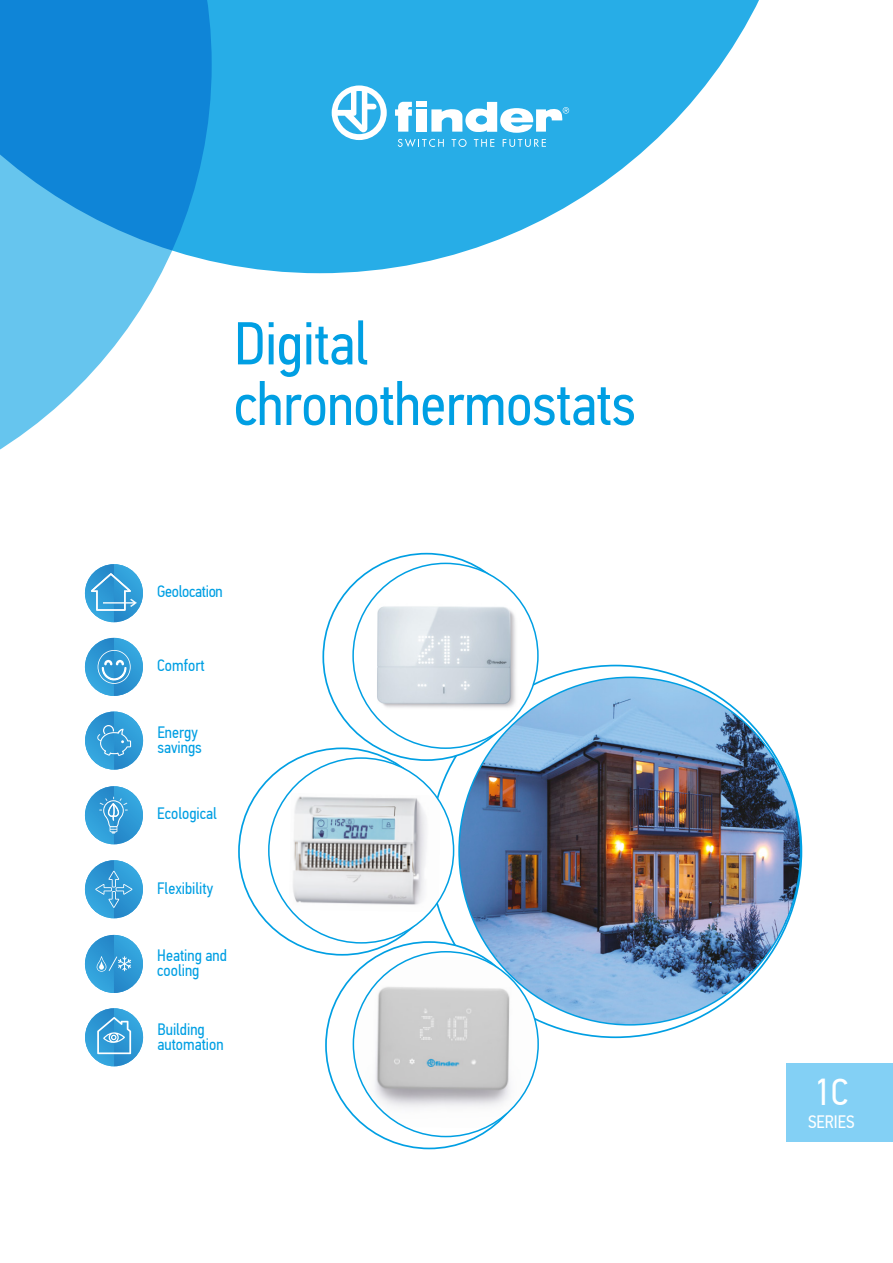
<style>
.page{position:relative;width:893px;height:1263px;background:#fff}
.page>*{position:absolute;margin:0;border:0;box-sizing:border-box;transform-origin:0 0}
.t1{font:60.6px/60.6px "PF Din Text Cond Pro";letter-spacing:-.01em;color:#009fe3}
.t2{font:37.5px "PF Din Text Cond Pro";color:#fff}
.t3{font:18px "PF Din Text Cond Pro";color:#fff}
.t4{font:16.5px/15px "PF Din Text Cond Pro";color:#009fe3}
.t5{font:16.5px "PF Din Text Cond Pro";letter-spacing:-.02em;color:#009fe3}
</style>
<div class="page">
<div style="left:787px;top:1063px;width:106px;height:79px;background:#83d0f5"></div>
<img style="left:85px;top:786px;width:58px;height:58px">
<svg style="left:99px;top:797px;width:29px;height:36px"></svg>
<img style="left:85px;top:711px;width:58px;height:59px">
<svg style="left:97px;top:725px;width:34px;height:31px"></svg>
<img style="left:85px;top:935px;width:58px;height:58px">
<svg style="left:97px;top:956px;width:34px;height:16px"></svg>
<img style="left:85px;top:860px;width:58px;height:58px">
<svg style="left:95px;top:871px;width:38px;height:37px"></svg>
<img style="left:85px;top:638px;width:58px;height:58px">
<svg style="left:98px;top:650px;width:33px;height:34px"></svg>
<img style="left:85px;top:1008px;width:58px;height:58px">
<svg style="left:97px;top:1017px;width:34px;height:37px"></svg>
<img style="left:85px;top:564px;width:58px;height:58px">
<svg style="left:91px;top:573px;width:46px;height:38px;background:#50a9db"></svg>
<svg style="left:212px;top:0;width:547px;height:273px;fill:#27ade7"></svg>
<svg style="left:0;top:0;width:212px;height:450px"></svg>
<svg style="left:332px;top:85px;width:55px;height:55px"></svg>
<svg style="left:431px;top:102px;width:138px;height:31px"></svg>
<svg style="left:395px;top:102px;width:17px;height:30px"></svg>
<div style="left:416px;top:109px;width:10px;height:23px;background:#fff"></div>
<div style="left:416px;top:102px;width:10px;height:5px;background:#fff"></div>
<svg style="left:398px;top:139px;width:46px;height:8px"></svg>
<svg style="left:452px;top:139px;width:15px;height:8px"></svg>
<svg style="left:474px;top:139px;width:20px;height:8px"></svg>
<svg style="left:503px;top:139px;width:43px;height:8px"></svg>
<img style="left:353px;top:583px;width:184px;height:141px">
<img style="left:289px;top:793px;width:151px;height:119px">
<img style="left:353px;top:957px;width:185px;height:171px">
<img style="left:459px;top:677px;width:342px;height:348px">
<h1 class="t1" style="left:234px;top:313px;width:403px">Digital chronothermostats</h1>
<p class="t5" style="left:157px;top:582px;width:67px">Geolocation</p>
<p class="t4" style="left:157px;top:658px;width:49px">Comfort</p>
<p class="t4" style="left:157px;top:725px;width:46px">Energy savings</p>
<p class="t4" style="left:157px;top:806px;width:61px">Ecological</p>
<p class="t4" style="left:157px;top:880px;width:57px">Flexibility</p>
<p class="t4" style="left:157px;top:947px;width:71px">Heating and cooling</p>
<p class="t4" style="left:157px;top:1022px;width:68px">Building automation</p>
<h2 class="t2" style="left:814px;top:1070px;width:36px">1C</h2>
<p class="t3" style="left:808px;top:1111px;width:48px">SЕRIES</p>
</div>
